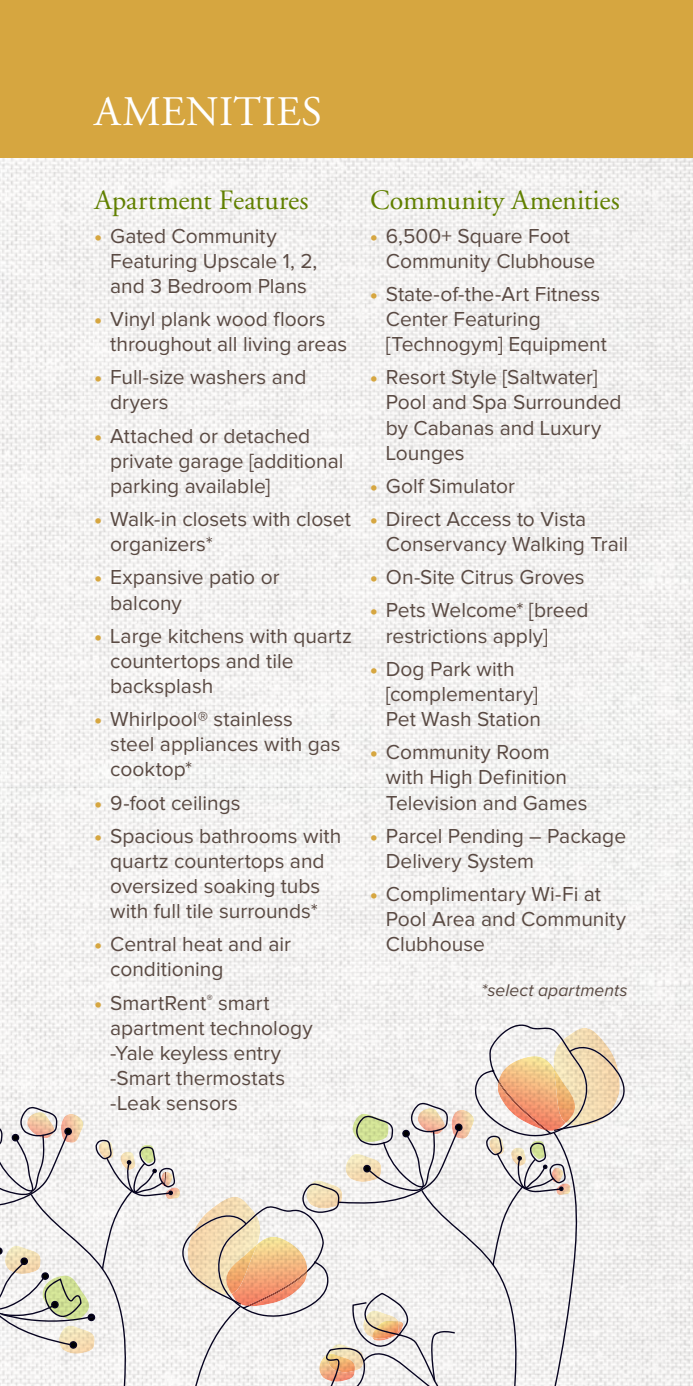
<style>
.page{position:relative;width:693px;height:1386px;background:#fff}
.page>*{position:absolute;margin:0;border:0;box-sizing:border-box;transform-origin:0 0}
.t1{font:42px "Adobe Garamond";letter-spacing:.01em;color:#fff}
.t2{font:28px "Adobe Garamond";letter-spacing:.005em;color:#618000}
.t3{font:21px/25.2px "Proxima Nova";color:#5a4a43}
.t4{font:italic 17.5px "Proxima Nova";letter-spacing:.005em;color:#5a4a43}
.s1{font-weight:900;color:#d6a640}
</style>
<div class="page">
<img style="left:0;top:157px;width:693px;height:1229px">
<div style="left:0;top:0;width:693px;height:157px;background:#d6a640"></div>
<svg style="left:0;top:1024px;width:673px;height:362px"></svg>
<h1 class="t1" style="left:94px;top:95px;width:229px">AMENITIES</h1>
<h2 class="t2" style="left:94px;top:189px;width:216px">Apartment Features</h2>
<p class="t3" style="left:110px;top:224px;width:209px;text-indent:-16px"><span class="s1">•</span> Gated Community<br>Featuring Upscale 1, 2, and 3 Bedroom Plans</p>
<p class="t3" style="left:110px;top:308px;width:238px;text-indent:-16px"><span class="s1">•</span> Vinyl plank wood floors throughout all living areas</p>
<p class="t3" style="left:110px;top:366px;width:198px;text-indent:-16px"><span class="s1">•</span> Full-size washers and dryers</p>
<p class="t3" style="left:110px;top:424px;width:235px;text-indent:-16px"><span class="s1">•</span> Attached or detached private garage [additional parking available]</p>
<p class="t3" style="left:110px;top:508px;width:242px;text-indent:-16px"><span class="s1">•</span> Walk-in closets with closet organizers*</p>
<p class="t3" style="left:110px;top:566px;width:171px;text-indent:-16px"><span class="s1">•</span> Expansive patio or balcony</p>
<p class="t3" style="left:110px;top:624px;width:243px;text-indent:-16px"><span class="s1">•</span> Large kitchens with quartz countertops and tile backsplash</p>
<p class="t3" style="left:110px;top:708px;width:232px;text-indent:-16px"><span class="s1">•</span> Whirlpool® stainless steel appliances with gas cooktop*</p>
<p class="t3" style="left:94px;top:791px;width:148px"><span class="s1">•</span> 9-foot ceilings</p>
<p class="t3" style="left:94px;top:824px;width:248px;text-align:center"><span class="s1">•</span> Spacious bathrooms with quartz countertops and oversized soaking tubs with full tile surrounds*</p>
<p class="t3" style="left:110px;top:933px;width:182px;text-indent:-16px"><span class="s1">•</span> Central heat and air conditioning</p>
<p class="t3" style="left:110px;top:991px;width:204px;text-indent:-16px"><span class="s1">•</span> SmartRent<sup>®</sup> smart apartment technology -Yale keyless entry -Smart thermostats -Leak sensors</p>
<h2 class="t2" style="left:370px;top:189px;width:251px">Community Amenities</h2>
<p class="t3" style="left:386px;top:224px;width:211px;text-indent:-16px"><span class="s1">•</span> 6,500+ Square Foot<br>Community Clubhouse</p>
<p class="t3" style="left:386px;top:282px;width:223px;text-indent:-16px"><span class="s1">•</span> State-of-the-Art Fitness<br>Center Featuring [Technogym] Equipment</p>
<p class="t3" style="left:386px;top:366px;width:237px;text-indent:-16px"><span class="s1">•</span> Resort Style [Saltwater]<br>Pool and Spa Surrounded by Cabanas and Luxury<br>Lounges</p>
<p class="t3" style="left:370px;top:475px;width:147px"><span class="s1">•</span> Golf Simulator</p>
<p class="t3" style="left:386px;top:508px;width:244px;text-indent:-16px"><span class="s1">•</span> Direct Access to Vista<br>Conservancy Walking Trail</p>
<p class="t3" style="left:370px;top:566px;width:216px"><span class="s1">•</span> On-Site Citrus Groves</p>
<p class="t3" style="left:386px;top:599px;width:204px;text-indent:-16px"><span class="s1">•</span> Pets Welcome* [breed restrictions apply]</p>
<p class="t3" style="left:386px;top:657px;width:157px;text-indent:-16px"><span class="s1">•</span> Dog Park with [complementary]<br>Pet Wash Station</p>
<p class="t3" style="left:386px;top:741px;width:203px;text-indent:-16px"><span class="s1">•</span> Community Room with High Definition<br>Television and Games</p>
<p class="t3" style="left:386px;top:824px;width:242px;text-indent:-16px"><span class="s1">•</span> Parcel Pending – Package<br>Delivery System</p>
<p class="t3" style="left:386px;top:882px;width:242px;text-indent:-16px"><span class="s1">•</span> Complimentary Wi-Fi at<br>Pool Area and Community<br>Clubhouse</p>
<p class="t4" style="left:481px;top:983px;width:148px">*select apartments</p>
</div>
